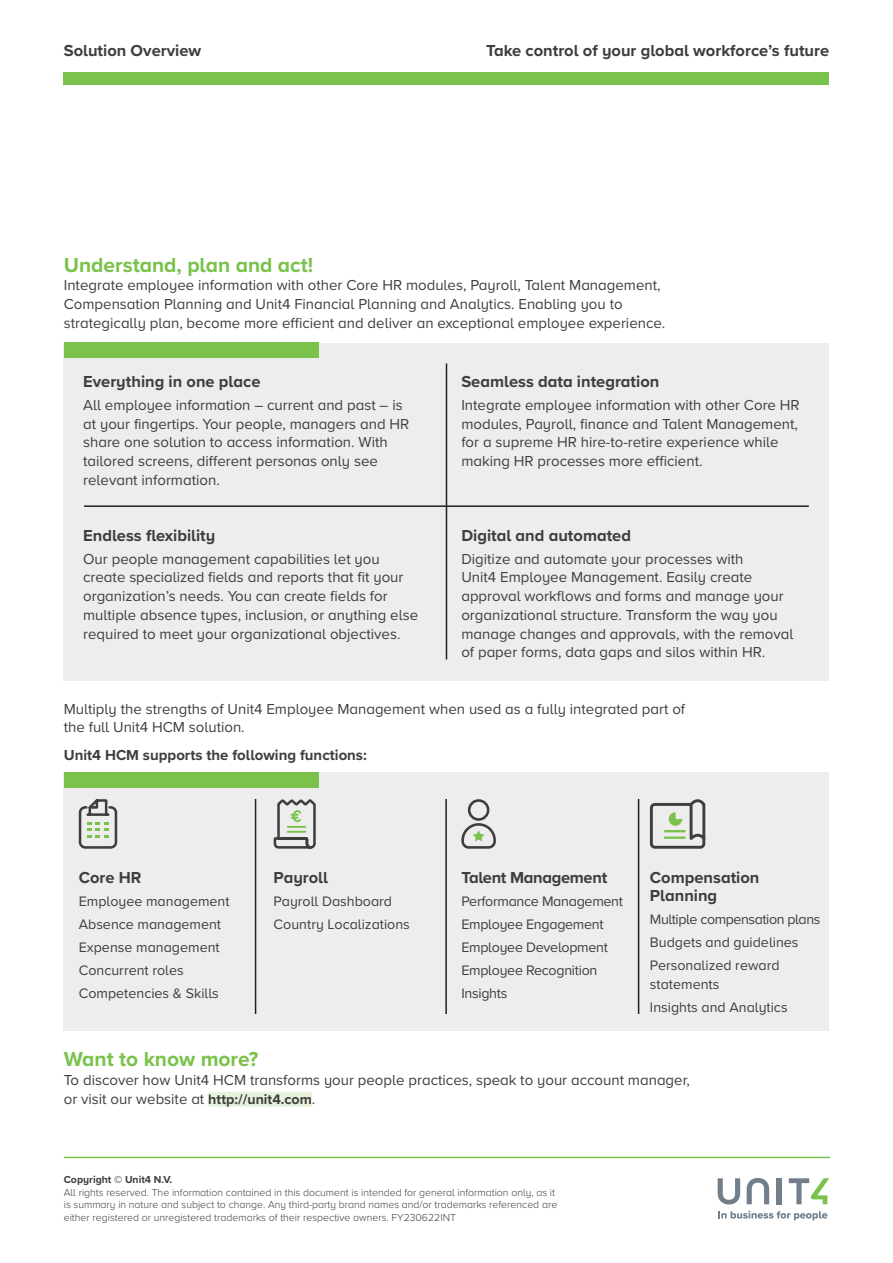
<style>
.page{position:relative;width:893px;height:1263px;background:#fff}
.page>*{position:absolute;margin:0;border:0;box-sizing:border-box;transform-origin:0 0}
.t1{font:700 21px "Proxima Nova A";color:#7ac24b}
.t2{font:700 16.5px/18.8px "Proxima Nova A";color:#3e3e3f}
.t3{font:700 16.5px "Proxima Nova A";letter-spacing:-.02em;color:#3e3e3f}
.t4{font:15px/18.8px "Proxima Nova A";color:#3e3e3f}
.t5{font:700 15px "Proxima Nova A";color:#3e3e3f}
.t6{font:14.25px/23px "Proxima Nova A";color:#3e3e3f}
.t7{font:14.25px/23px "Proxima Nova A";letter-spacing:-.02em;color:#3e3e3f}
.t8{font:300 10.5px/12.6px "Proxima Nova A";color:#3e3e3f}
.t9{font:700 10.5px "Proxima Nova A";color:#3e3e3f}
.s1{font-weight:700;font-size:14.25px}
</style>
<div class="page">
<div style="left:64px;top:72px;width:765px;height:13px;background:#7ac24b"></div>
<hr style="left:64px;top:1157px;width:766px;height:1px;background:#7ac24b">
<svg style="left:718px;top:1211px;width:109px;height:9px"></svg>
<svg style="left:718px;top:1178px;width:22px;height:26px"></svg>
<svg style="left:747px;top:1178px;width:22px;height:26px"></svg>
<div style="left:777px;top:1178px;width:5px;height:26px;background:#727f8a"></div>
<svg style="left:789px;top:1178px;width:40px;height:26px"></svg>
<div style="left:64px;top:343px;width:765px;height:337px;background:#ededee"></div>
<div style="left:64px;top:343px;width:255px;height:15px;background:#7ac24b"></div>
<hr style="left:446px;top:363px;width:1px;height:296px;background:#231f20">
<hr style="left:84px;top:505px;width:725px;height:2px;background:#231f20">
<div style="left:208px;top:1092px;width:104px;height:15px;background:#e7f2dd"></div>
<div style="left:64px;top:772px;width:765px;height:258px;background:#ededee"></div>
<div style="left:64px;top:772px;width:255px;height:15px;background:#7ac24b"></div>
<hr style="left:255px;top:799px;width:1px;height:215px;background:#231f20">
<hr style="left:638px;top:799px;width:1px;height:215px;background:#231f20">
<svg style="left:273px;top:799px;width:43px;height:50px"></svg>
<svg style="left:78px;top:799px;width:40px;height:50px"></svg>
<svg style="left:461px;top:799px;width:35px;height:50px"></svg>
<hr style="left:445px;top:799px;width:2px;height:215px;background:#231f20">
<svg style="left:649px;top:799px;width:57px;height:50px"></svg>
<hr style="left:665px;top:830px;width:20px;height:2px;background:#7ac24b">
<hr style="left:665px;top:836px;width:20px;height:3px;background:#7ac24b">
<p class="t2" style="left:64px;top:40px;width:139px">Solution Overview</p>
<p class="t2" style="left:486px;top:40px;width:345px">Take control of your global workforce’s future</p>
<h1 class="t1" style="left:64px;top:249px;width:251px">Understand, plan and act!</h1>
<p class="t4" style="left:64px;top:275px;width:603px">Integrate employee information with other Core HR modules, Payroll, Talent Management,<br>Compensation Planning and Unit4 Financial Planning and Analytics. Enabling you to strategically plan, become more efficient and deliver an exceptional employee experience.</p>
<p class="t2" style="left:83px;top:372px;width:179px">Everything in one place</p>
<p class="t4" style="left:83px;top:395px;width:328px">All employee information – current and past – is at your fingertips. Your people, managers and HR share one solution to access information. With tailored screens, different personas only see relevant information.</p>
<p class="t2" style="left:83px;top:525px;width:134px">Endless flexibility</p>
<p class="t4" style="left:83px;top:549px;width:336px">Our people management capabilities let you create specialized fields and reports that fit your organization’s needs. You can create fields for multiple absence types, inclusion, or anything else required to meet your organizational objectives.</p>
<p class="t2" style="left:461px;top:372px;width:200px">Seamless data integration</p>
<p class="t4" style="left:461px;top:395px;width:340px">Integrate employee information with other Core HR modules, Payroll, finance and Talent Management, for a supreme HR hire-to-retire experience while making HR processes more efficient.</p>
<p class="t2" style="left:461px;top:525px;width:171px">Digital and automated</p>
<p class="t4" style="left:461px;top:549px;width:334px">Digitize and automate your processes with<br>Unit4 Employee Management. Easily create approval workflows and forms and manage your organizational structure. Transform the way you manage changes and approvals, with the removal of paper forms, data gaps and silos within HR.</p>
<p class="t4" style="left:64px;top:699px;width:623px">Multiply the strengths of Unit4 Employee Management when used as a fully integrated part of the full Unit4 HCM solution.</p>
<p class="t5" style="left:64px;top:743px;width:305px">Unit4 HCM supports the following functions:</p>
<p class="t2" style="left:79px;top:867px;width:64px">Core HR</p>
<p class="t6" style="left:79px;top:889px;width:152px">Employee management<br>Absence management<br>Expense management<br>Concurrent roles<br>Competencies &amp; Skills</p>
<p class="t2" style="left:274px;top:867px;width:56px">Payroll</p>
<p class="t6" style="left:274px;top:889px;width:138px">Payroll Dashboard<br>Country Localizations</p>
<p class="t3" style="left:461px;top:865px;width:147px">Talent Management</p>
<p class="t7" style="left:461px;top:889px;width:163px">Performance Management<br>Employee Engagement<br>Employee Development<br>Employee Recognition<br>Insights</p>
<p class="t2" style="left:650px;top:867px;width:111px">Compensation<br>Planning</p>
<p class="t6" style="left:650px;top:907px;width:172px">Multiple compensation plans<br>Budgets and guidelines<br>Personalized reward</p>
<p class="t6" style="left:650px;top:972px;width:139px">statements<br>Insights and Analytics</p>
<h1 class="t1" style="left:64px;top:1043px;width:196px">Want to know more?</h1>
<p class="t4" style="left:64px;top:1070px;width:627px">To discover how Unit4 HCM transforms your people practices, speak to your account manager, or visit our website at <span class="s1">http://unit4.com</span>.</p>
<p class="t9" style="left:64px;top:1171px;width:110px">Copyright © Unit4 N.V.</p>
<p class="t8" style="left:64px;top:1185px;width:495px">All rights reserved. The information contained in this document is intended for general information only, as it is summary in nature and subject to change. Any third-party brand names and/or trademarks referenced are either registered or unregistered trademarks of their respective owners. FY230622INT</p>
</div>
